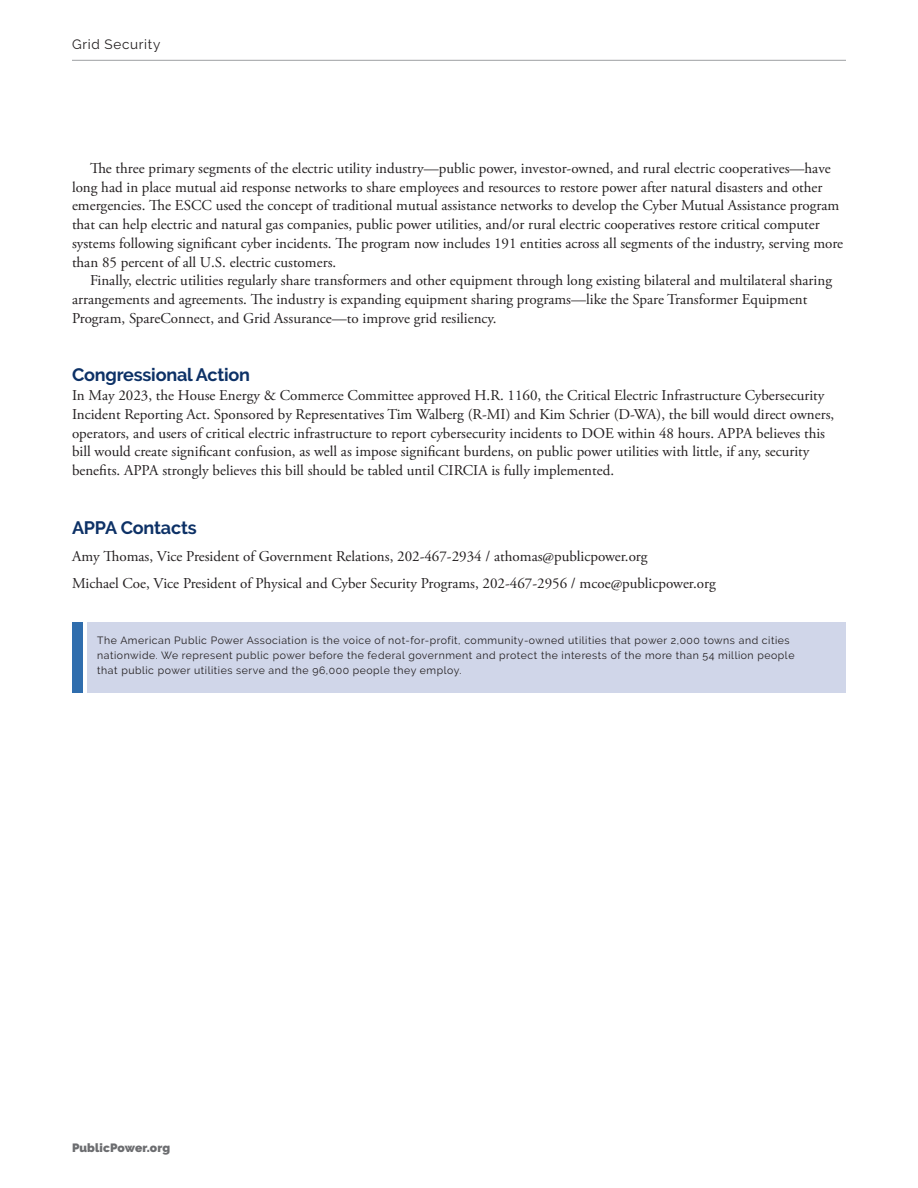
<style>
.page{position:relative;width:918px;height:1188px;background:#fff}
.page>*{position:absolute;margin:0;border:0;box-sizing:border-box;transform-origin:0 0}
.Subhead_1{font:700 18px "Raleway";letter-spacing:-.01em;color:#0d3166}
.Body_Text{font:15px/18.8px "Adobe Garamond Pro";color:#231f20}
.First_Graph{font:15px/18.8px "Adobe Garamond Pro";color:#231f20}
.Contacts{font:15px "Adobe Garamond Pro";color:#231f20}
.Sheet_Head{font:13.5px "Raleway";letter-spacing:.05em;color:#231f20}
.t1{font:900 12px "Raleway";letter-spacing:.01em;color:#6c6d70}
.End_Note{font:10.5px/15px "Raleway";letter-spacing:.05em;color:#231f20}
</style>
<div class="page">
<hr style="left:72px;top:60px;width:774px;height:1px;background:#9d9fa2">
<div style="left:87px;top:623px;width:759px;height:70px;background:#d0d6e9"></div>
<div style="left:72px;top:623px;width:11px;height:70px;background:#2f6dad"></div>
<p class="Sheet_Head" style="left:72px;top:36px;width:90px">Grid Security</p>
<p class="Body_Text" style="left:72px;top:159px;width:773px;text-indent:18px">The three primary segments of the electric utility industry—public power, investor-owned, and rural electric cooperatives—have long had in place mutual aid response networks to share employees and resources to restore power after natural disasters and other emergencies. The ESCC used the concept of traditional mutual assistance networks to develop the Cyber Mutual Assistance program that can help electric and natural gas companies, public power utilities, and/or rural electric cooperatives restore critical computer systems following significant cyber incidents. The program now includes 191 entities across all segments of the industry, serving more than 85 percent of all U.S. electric customers.</p>
<p class="Body_Text" style="left:72px;top:272px;width:762px;text-indent:18px">Finally, electric utilities regularly share transformers and other equipment through long existing bilateral and multilateral sharing arrangements and agreements. The industry is expanding equipment sharing programs—like the Spare Transformer Equipment<br>Program, SpareConnect, and Grid Assurance—to improve grid resiliency.</p>
<p class="Subhead_1" style="left:72px;top:365px;width:180px">Congressional Action</p>
<p class="First_Graph" style="left:72px;top:387px;width:764px">In May 2023, the House Energy &amp; Commerce Committee approved H.R. 1160, the Critical Electric Infrastructure Cybersecurity Incident Reporting Act. Sponsored by Representatives Tim Walberg (R-MI) and Kim Schrier (D-WA), the bill would direct owners, operators, and users of critical electric infrastructure to report cybersecurity incidents to DOE within 48 hours. APPA believes this bill would create significant confusion, as well as impose significant burdens, on public power utilities with little, if any, security benefits. APPA strongly believes this bill should be tabled until CIRCIA is fully implemented.</p>
<p class="Subhead_1" style="left:72px;top:517px;width:126px">APPA Contacts</p>
<p class="Contacts" style="left:72px;top:547px;width:577px">Amy Thomas, Vice President of Government Relations, 202-467-2934 / athomas@publicpower.org</p>
<p class="Contacts" style="left:72px;top:574px;width:645px">Michael Coe, Vice President of Physical and Cyber Security Programs, 202-467-2956 / mcoe@publicpower.org</p>
<p class="End_Note" style="left:97px;top:633px;width:699px">The American Public Power Association is the voice of not-for-profit, community-owned utilities that power 2,000 towns and cities nationwide. We represent public power before the federal government and protect the interests of the more than 54 million people that public power utilities serve and the 96,000 people they employ.</p>
<p class="t1" style="left:72px;top:1140px;width:100px">PublicPower.org</p>
</div>
